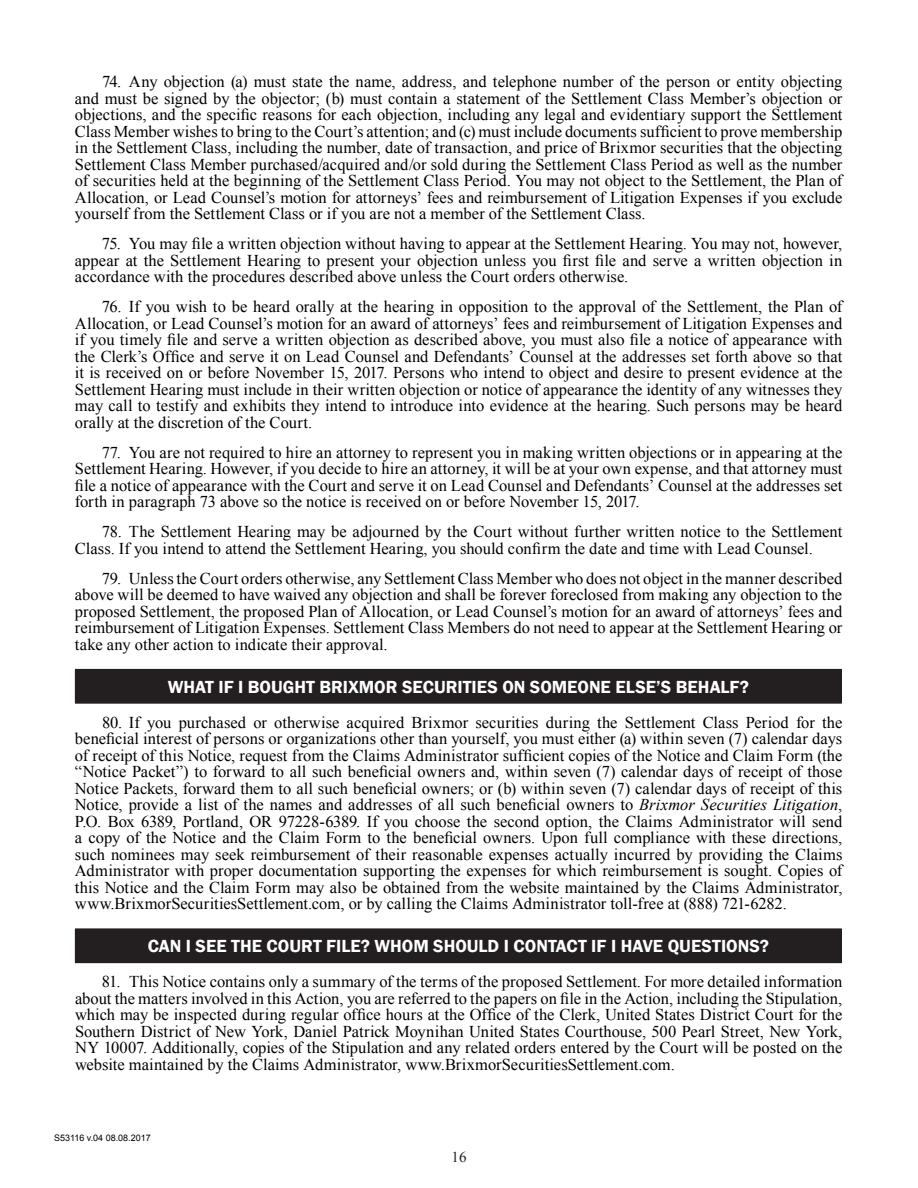
<style>
.page{position:relative;width:918px;height:1188px;background:#fff}
.page>*{position:absolute;margin:0;border:0;box-sizing:border-box;transform-origin:0 0}
.t1{font:600 18px "Franklin Gothic";color:#fff}
.t2{font:16.5px/16.5px "Times New Roman";color:#000;text-align:justify}
.t3{font:15px "Times New Roman";color:#231f20}
.t4{font:9px "Arial";color:#000}
.s1{font-style:italic}
</style>
<div class="page">
<div style="left:75px;top:669px;width:766px;height:34px;background:#231f20"></div>
<hr style="left:75px;top:669px;width:767px;height:1px;background:#231f20">
<hr style="left:841px;top:670px;width:1px;height:33px;background:#231f20">
<hr style="left:75px;top:703px;width:767px;height:1px;background:#231f20">
<div style="left:75px;top:929px;width:766px;height:34px;background:#231f20"></div>
<hr style="left:841px;top:929px;width:1px;height:33px;background:#231f20">
<hr style="left:75px;top:962px;width:767px;height:1px;background:#231f20">
<p class="t2" style="left:75px;top:73px;width:769px;text-indent:27px">74. Any objection (a) must state the name, address, and telephone number of the person or entity objecting and must be signed by the objector; (b) must contain a statement of the Settlement Class Member’s objection or objections, and the specific reasons for each objection, including any legal and evidentiary support the Settlement Class Member wishes to bring to the Court’s attention; and (c) must include documents sufficient to prove membership in the Settlement Class, including the number, date of transaction, and price of Brixmor securities that the objecting Settlement Class Member purchased/acquired and/or sold during the Settlement Class Period as well as the number of securities held at the beginning of the Settlement Class Period. You may not object to the Settlement, the Plan of Allocation, or Lead Counsel’s motion for attorneys’ fees and reimbursement of Litigation Expenses if you exclude yourself from the Settlement Class or if you are not a member of the Settlement Class.</p>
<p class="t2" style="left:75px;top:235px;width:769px;text-indent:27px">75. You may file a written objection without having to appear at the Settlement Hearing. You may not, however, appear at the Settlement Hearing to present your objection unless you first file and serve a written objection in accordance with the procedures described above unless the Court orders otherwise.</p>
<p class="t2" style="left:75px;top:298px;width:769px;text-indent:27px">76. If you wish to be heard orally at the hearing in opposition to the approval of the Settlement, the Plan of Allocation, or Lead Counsel’s motion for an award of attorneys’ fees and reimbursement of Litigation Expenses and if you timely file and serve a written objection as described above, you must also file a notice of appearance with the Clerk’s Office and serve it on Lead Counsel and Defendants’ Counsel at the addresses set forth above so that it is received on or before November 15, 2017. Persons who intend to object and desire to present evidence at the Settlement Hearing must include in their written objection or notice of appearance the identity of any witnesses they may call to testify and exhibits they intend to introduce into evidence at the hearing. Such persons may be heard orally at the discretion of the Court.</p>
<p class="t2" style="left:75px;top:444px;width:769px;text-indent:27px">77. You are not required to hire an attorney to represent you in making written objections or in appearing at the Settlement Hearing. However, if you decide to hire an attorney, it will be at your own expense, and that attorney must file a notice of appearance with the Court and serve it on Lead Counsel and Defendants’ Counsel at the addresses set forth in paragraph 73 above so the notice is received on or before November 15, 2017.</p>
<p class="t2" style="left:75px;top:523px;width:769px;text-indent:27px">78. The Settlement Hearing may be adjourned by the Court without further written notice to the Settlement<br>Class. If you intend to attend the Settlement Hearing, you should confirm the date and time with Lead Counsel.</p>
<p class="t2" style="left:75px;top:570px;width:769px;text-indent:27px">79. Unless the Court orders otherwise, any Settlement Class Member who does not object in the manner described above will be deemed to have waived any objection and shall be forever foreclosed from making any objection to the proposed Settlement, the proposed Plan of Allocation, or Lead Counsel’s motion for an award of attorneys’ fees and reimbursement of Litigation Expenses. Settlement Class Members do not need to appear at the Settlement Hearing or take any other action to indicate their approval.</p>
<p class="t1" style="left:168px;top:675px;width:583px">WHAT IF I BOUGHT BRIXMOR SECURITIES ON SOMEONE ELSE’S BEHALF?</p>
<p class="t2" style="left:75px;top:714px;width:769px;text-indent:27px">80. If you purchased or otherwise acquired Brixmor securities during the Settlement Class Period for the beneficial interest of persons or organizations other than yourself, you must either (a) within seven (7) calendar days of receipt of this Notice, request from the Claims Administrator sufficient copies of the Notice and Claim Form (the “Notice Packet”) to forward to all such beneficial owners and, within seven (7) calendar days of receipt of those Notice Packets, forward them to all such beneficial owners; or (b) within seven (7) calendar days of receipt of this Notice, provide a list of the names and addresses of all such beneficial owners to <span class="s1">Brixmor Securities Litigation</span>, P.O. Box 6389, Portland, OR 97228-6389. If you choose the second option, the Claims Administrator will send a copy of the Notice and the Claim Form to the beneficial owners. Upon full compliance with these directions, such nominees may seek reimbursement of their reasonable expenses actually incurred by providing the Claims Administrator with proper documentation supporting the expenses for which reimbursement is sought. Copies of this Notice and the Claim Form may also be obtained from the website maintained by the Claims Administrator, www.BrixmorSecuritiesSettlement.com, or by calling the Claims Administrator toll-free at (888) 721-6282.</p>
<p class="t1" style="left:148px;top:935px;width:623px">CAN I SEE THE COURT FILE? WHOM SHOULD I CONTACT IF I HAVE QUESTIONS?</p>
<p class="t2" style="left:75px;top:973px;width:769px;text-indent:27px">81. This Notice contains only a summary of the terms of the proposed Settlement. For more detailed information about the matters involved in this Action, you are referred to the papers on file in the Action, including the Stipulation, which may be inspected during regular office hours at the Office of the Clerk, United States District Court for the Southern District of New York, Daniel Patrick Moynihan United States Courthouse, 500 Pearl Street, New York, NY 10007. Additionally, copies of the Stipulation and any related orders entered by the Court will be posted on the website maintained by the Claims Administrator, www.BrixmorSecuritiesSettlement.com.</p>
<p class="t4" style="left:54px;top:1131px;width:98px">S53116 v.04 08.08.2017</p>
<p class="t3" style="left:452px;top:1147px;width:16px">16</p>
</div>
